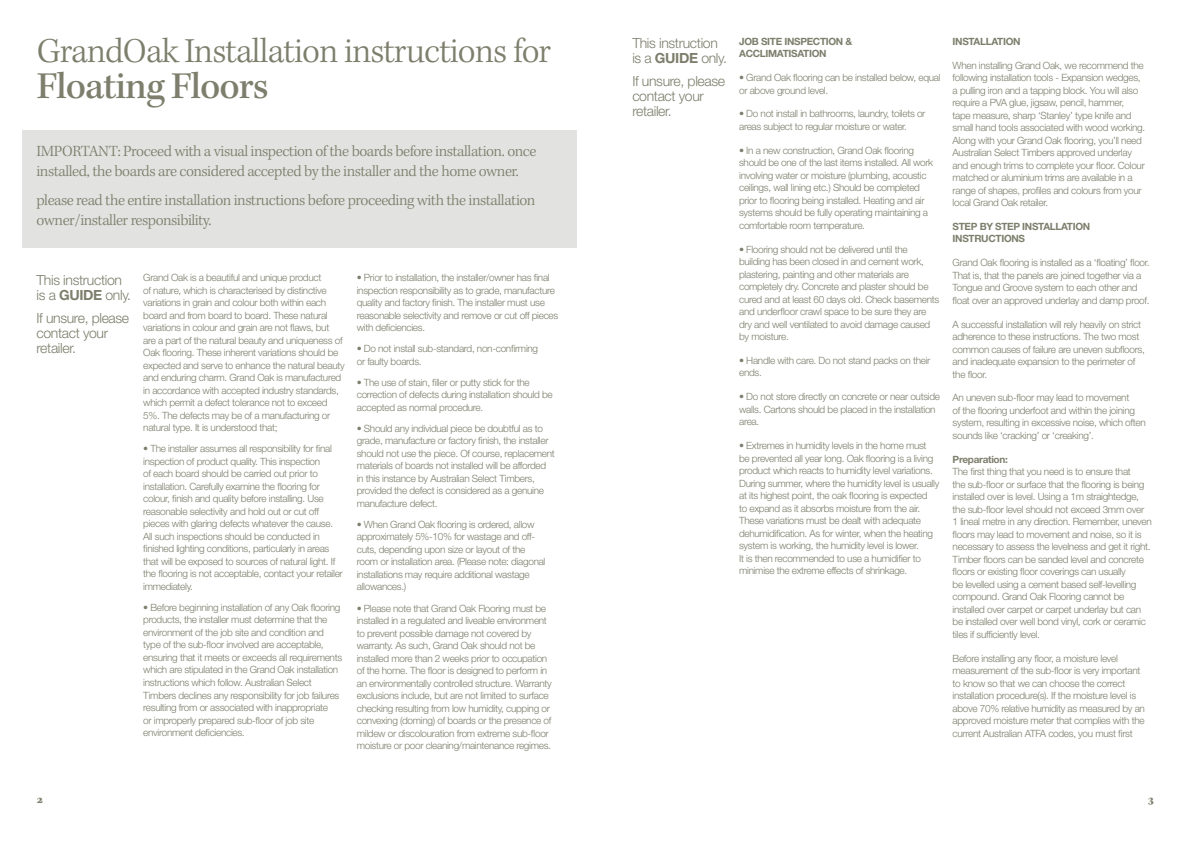
<style>
.page{position:relative;width:1191px;height:842px;background:#fff}
.page>*{position:absolute;margin:0;border:0;box-sizing:border-box;transform-origin:0 0}
.Intro{font:500 39px "Kepler Std";letter-spacing:-.025em;color:#7d7e6c}
.Intro-2{font:300 36px "Kepler Std";letter-spacing:-.025em;color:#7d7e6c}
.t1{font:300 16px/20px "Kepler Std";letter-spacing:-.03em;color:#7d7e6c}
.t2{font:300 14px/15px "Helvetica Neue";letter-spacing:-.025em;color:#7d7e6c}
.t3{font:900 12px "Kepler Std";color:#7d7e6c}
.Sub_Section{font:300 10px/12.5px "Helvetica Neue";letter-spacing:-.03em;color:#7d7e6c}
.Body{font:300 10px/12.5px "Helvetica Neue";letter-spacing:-.03em;color:#7d7e6c}
.t4{font:700 10px/12.5px "Helvetica Neue";letter-spacing:-.03em;color:#7d7e6c}
.s1{font-weight:700}
</style>
<div class="page">
<div style="left:22px;top:131px;width:554px;height:117px;background:#e2e3e0"></div>
<p class="Intro-2" style="left:37px;top:31px;width:516px">GrandOak Installation instructions for</p>
<p class="Intro" style="left:37px;top:64px;width:233px">Floating Floors</p>
<p class="t1" style="left:36px;top:142px;width:501px">IMPORTANT: Proceed with a visual inspection of the boards before installation. once installed, the boards are considered accepted by the installer and the home owner.</p>
<p class="t1" style="left:36px;top:190px;width:500px">please read the entire installation instructions before proceeding with the installation owner/installer responsibility.</p>
<p class="t2" style="left:36px;top:272px;width:96px">This instruction is a <span class="s1">GUIDE</span> only.</p>
<p class="t2" style="left:36px;top:311px;width:94px">If unsure, please contact your retailer.</p>
<p class="Sub_Section" style="left:143px;top:271px;width:203px">Grand Oak is a beautiful and unique product<br>of nature, which is characterised by distinctive variations in grain and colour both within each board and from board to board. These natural variations in colour and grain are not flaws, but<br>are a part of the natural beauty and uniqueness of Oak flooring. These inherent variations should be expected and serve to enhance the natural beauty and enduring charm. Grand Oak is manufactured in accordance with accepted industry standards, which permit a defect tolerance not to exceed 5%. The defects may be of a manufacturing or natural type. It is understood that;</p>
<p class="Sub_Section" style="left:143px;top:442px;width:201px">• The installer assumes all responsibility for final inspection of product quality. This inspection<br>of each board should be carried out prior to installation. Carefully examine the flooring for colour, finish and quality before installing. Use reasonable selectivity and hold out or cut off pieces with glaring defects whatever the cause.<br>All such inspections should be conducted in finished lighting conditions, particularly in areas that will be exposed to sources of natural light. If the flooring is not acceptable, contact your retailer immediately.</p>
<p class="Sub_Section" style="left:143px;top:601px;width:200px">• Before beginning installation of any Oak flooring products, the installer must determine that the environment of the job site and condition and type of the sub-floor involved are acceptable, ensuring that it meets or exceeds all requirements which are stipulated in the Grand Oak installation instructions which follow. Australian Select Timbers declines any responsibility for job failures resulting from or associated with inappropriate<br>or improperly prepared sub-floor of job site environment deficiencies.</p>
<p class="Sub_Section" style="left:357px;top:271px;width:203px">• Prior to installation, the installer/owner has final inspection responsibility as to grade, manufacture quality and factory finish. The installer must use reasonable selectivity and remove or cut off pieces with deficiencies.</p>
<p class="Sub_Section" style="left:357px;top:342px;width:183px">• Do not install sub-standard, non-confirming or faulty boards.</p>
<p class="Sub_Section" style="left:357px;top:376px;width:197px">• The use of stain, filler or putty stick for the correction of defects during installation should be accepted as normal procedure.</p>
<p class="Sub_Section" style="left:357px;top:422px;width:200px">• Should any individual piece be doubtful as to grade, manufacture or factory finish, the installer should not use the piece. Of course, replacement materials of boards not installed will be afforded in this instance by Australian Select Timbers, provided the defect is considered as a genuine manufacture defect.</p>
<p class="Sub_Section" style="left:357px;top:518px;width:190px">• When Grand Oak flooring is ordered, allow approximately 5%-10% for wastage and off&shy;cuts, depending upon size or layout of the room or installation area. (Please note: diagonal installations may require additional wastage allowances.)</p>
<p class="Sub_Section" style="left:357px;top:601px;width:196px">• Please note that Grand Oak Flooring must be installed in a regulated and liveable environment to prevent possible damage not covered by warranty. As such, Grand Oak should not be installed more than 2 weeks prior to occupation of the home. The floor is designed to perform in an environmentally controlled structure. Warranty exclusions include, but are not limited to surface checking resulting from low humidity, cupping or convexing (doming) of boards or the presence of mildew or discolouration from extreme sub-floor moisture or poor cleaning/maintenance regimes.</p>
<p class="t2" style="left:632px;top:35px;width:96px">This instruction is a <span class="s1">GUIDE</span> only.</p>
<p class="t2" style="left:632px;top:74px;width:94px">If unsure, please contact your retailer.</p>
<p class="t4" style="left:739px;top:35px;width:115px">JOB SITE INSPECTION &amp;<br>ACCLIMATISATION</p>
<p class="Sub_Section" style="left:739px;top:71px;width:203px">• Grand Oak flooring can be installed below, equal or above ground level.</p>
<p class="Sub_Section" style="left:739px;top:107px;width:188px">• Do not install in bathrooms, laundry, toilets or areas subject to regular moisture or water.</p>
<p class="Sub_Section" style="left:739px;top:144px;width:196px">• In a new construction, Grand Oak flooring should be one of the last items installed. All work involving water or moisture (plumbing, acoustic ceilings, wall lining etc.) Should be completed prior to flooring being installed. Heating and air systems should be fully operating maintaining a comfortable room temperature.</p>
<p class="Sub_Section" style="left:739px;top:242px;width:202px">• Flooring should not be delivered until the building has been closed in and cement work, plastering, painting and other materials are completely dry. Concrete and plaster should be cured and at least 60 days old. Check basements and underfloor crawl space to be sure they are dry and well ventilated to avoid damage caused by moisture.</p>
<p class="Sub_Section" style="left:739px;top:354px;width:193px">• Handle with care. Do not stand packs on their ends.</p>
<p class="Sub_Section" style="left:739px;top:390px;width:202px">• Do not store directly on concrete or near outside walls. Cartons should be placed in the installation area.</p>
<p class="Sub_Section" style="left:739px;top:439px;width:202px">• Extremes in humidity levels in the home must be prevented all year long. Oak flooring is a living product which reacts to humidity level variations.<br>During summer, where the humidity level is usually at its highest point, the oak flooring is expected<br>to expand as it absorbs moisture from the air.<br>These variations must be dealt with adequate dehumidification. As for winter, when the heating system is working, the humidity level is lower.<br>It is then recommended to use a humidifier to minimise the extreme effects of shrinkage.</p>
<p class="t4" style="left:952px;top:35px;width:69px">INSTALLATION</p>
<p class="Body" style="left:952px;top:59px;width:194px">When installing Grand Oak, we recommend the following installation tools - Expansion wedges, a pulling iron and a tapping block. You will also require a PVA glue, jigsaw, pencil, hammer,<br>tape measure, sharp ‘Stanley’ type knife and small hand tools associated with wood working.<br>Along with your Grand Oak flooring, you’ll need Australian Select Timbers approved underlay and enough trims to complete your floor. Colour matched or aluminium trims are available in a range of shapes, profiles and colours from your local Grand Oak retailer.</p>
<p class="t4" style="left:952px;top:220px;width:139px">STEP BY STEP INSTALLATION<br>INSTRUCTIONS</p>
<p class="Body" style="left:952px;top:256px;width:198px">Grand Oak flooring is installed as a ‘floating’ floor.<br>That is, that the panels are joined together via a Tongue and Groove system to each other and float over an approved underlay and damp proof.</p>
<p class="Body" style="left:952px;top:318px;width:194px">A successful installation will rely heavily on strict adherence to these instructions. The two most common causes of failure are uneven subfloors, and inadequate expansion to the perimeter of the floor.</p>
<p class="Body" style="left:952px;top:391px;width:195px">An uneven sub-floor may lead to movement<br>of the flooring underfoot and within the joining system, resulting in excessive noise, which often sounds like ‘cracking’ or ‘creaking’.</p>
<p class="Sub_Section" style="left:952px;top:453px;width:201px"><span class="s1">Preparation:<br></span>The first thing that you need is to ensure that<br>the sub-floor or surface that the flooring is being installed over is level. Using a 1m straightedge, the sub-floor level should not exceed 3mm over 1 lineal metre in any direction. Remember, uneven floors may lead to movement and noise, so it is necessary to assess the levelness and get it right.<br>Timber floors can be sanded level and concrete floors or existing floor coverings can usually<br>be levelled using a cement based self-levelling compound. Grand Oak Flooring cannot be installed over carpet or carpet underlay but can be installed over well bond vinyl, cork or ceramic tiles if sufficiently level.</p>
<p class="Body" style="left:952px;top:652px;width:194px">Before installing any floor, a moisture level measurement of the sub-floor is very important to know so that we can choose the correct installation procedure(s). If the moisture level is above 70% relative humidity as measured by an approved moisture meter that complies with the current Australian ATFA codes, you must first</p>
<p class="t3" style="left:37px;top:793px;width:8px">2</p>
<p class="t3" style="left:1147px;top:793px;width:8px">3</p>
</div>
